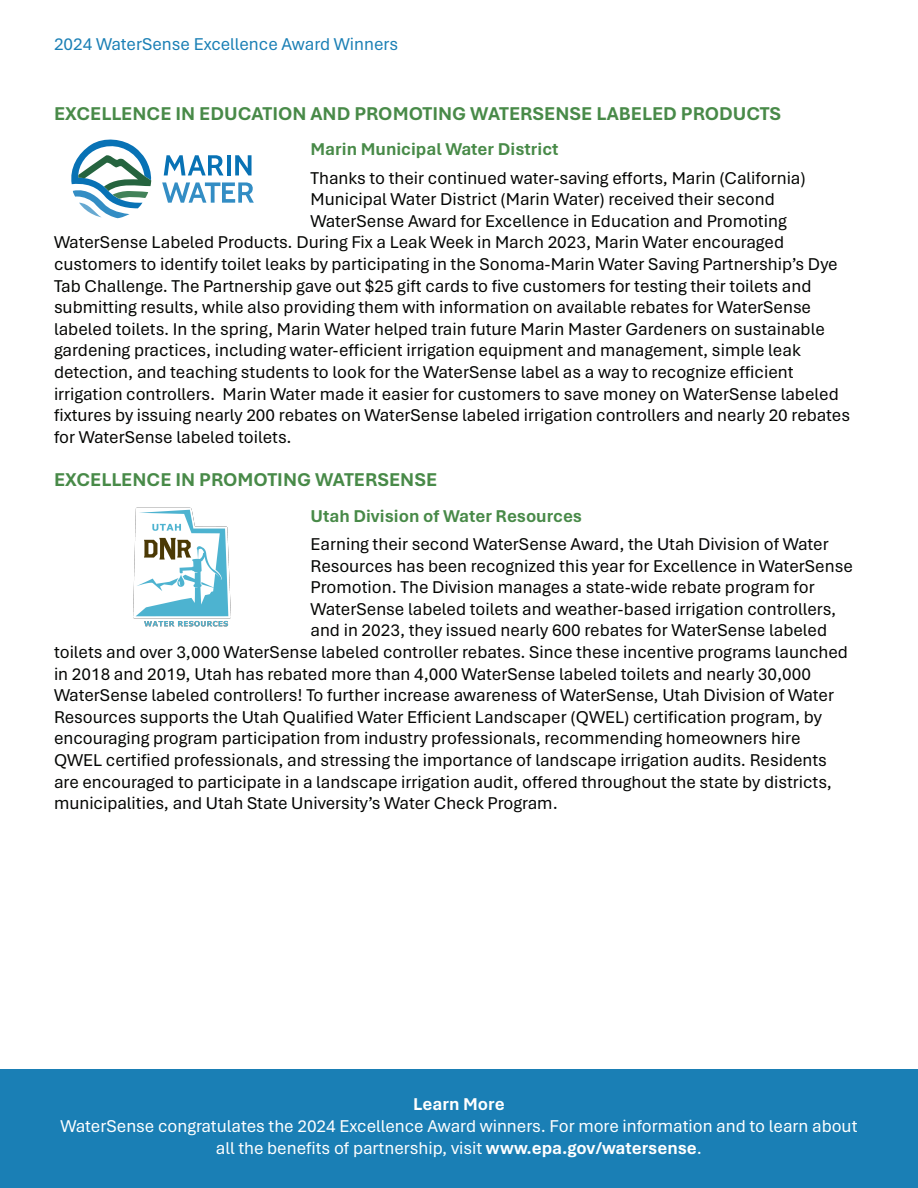
<style>
.page{position:relative;width:918px;height:1188px;background:#fff}
.page>*{position:absolute;margin:0;border:0;box-sizing:border-box;transform-origin:0 0}
.t1{font:700 19.5px "Aptos";color:#488a48}
.t2{font:18px "Aptos";color:#040503}
.t3{font:18px/21.6px "Aptos";color:#fff;text-align:center}
.t4{font:700 18px "Aptos";color:#488a48}
.t5{font:18px "Aptos";color:#1a7fb5}
.t6{font:700 18px "Aptos";color:#fff}
.s1{font-weight:700}
</style>
<div class="page">
<div style="left:0;top:1069px;width:918px;height:119px;background:#1a7fb5"></div>
<svg style="left:71px;top:140px;width:80px;height:78px"></svg>
<svg style="left:164px;top:155px;width:60px;height:20px"></svg>
<hr style="left:227px;top:155px;width:4px;height:20px;background:#0872b5">
<svg style="left:235px;top:155px;width:17px;height:20px"></svg>
<svg style="left:162px;top:182px;width:92px;height:21px"></svg>
<img style="left:133px;top:507px;width:98px;height:120px">
<p class="t5" style="left:54px;top:32px;width:346px">2024 WaterSense Excellence Award Winners</p>
<p class="t1" style="left:54px;top:100px;width:729px">EXCELLENCE IN EDUCATION AND PROMOTING WATERSENSE LABELED PRODUCTS</p>
<p class="t4" style="left:310px;top:137px;width:250px">Marin Municipal Water District</p>
<p class="t2" style="left:310px;top:165px;width:497px">Thanks to their continued water-saving efforts, Marin (California)</p>
<p class="t2" style="left:310px;top:187px;width:466px">Municipal Water District (Marin Water) received their second</p>
<p class="t2" style="left:310px;top:209px;width:478px">WaterSense Award for Excellence in Education and Promoting</p>
<p class="t2" style="left:54px;top:230px;width:732px">WaterSense Labeled Products. During Fix a Leak Week in March 2023, Marin Water encouraged</p>
<p class="t2" style="left:54px;top:252px;width:785px">customers to identify toilet leaks by participating in the Sonoma-Marin Water Saving Partnership’s Dye</p>
<p class="t2" style="left:54px;top:273px;width:759px">Tab Challenge. The Partnership gave out $25 gift cards to five customers for testing their toilets and</p>
<p class="t2" style="left:54px;top:295px;width:759px">submitting results, while also providing them with information on available rebates for WaterSense</p>
<p class="t2" style="left:54px;top:317px;width:772px">labeled toilets. In the spring, Marin Water helped train future Marin Master Gardeners on sustainable</p>
<p class="t2" style="left:54px;top:338px;width:748px">gardening practices, including water-efficient irrigation equipment and management, simple leak</p>
<p class="t2" style="left:54px;top:360px;width:741px">detection, and teaching students to look for the WaterSense label as a way to recognize efficient</p>
<p class="t2" style="left:54px;top:381px;width:786px">irrigation controllers. Marin Water made it easier for customers to save money on WaterSense labeled</p>
<p class="t2" style="left:54px;top:403px;width:798px">fixtures by issuing nearly 200 rebates on WaterSense labeled irrigation controllers and nearly 20 rebates</p>
<p class="t2" style="left:54px;top:425px;width:239px">for WaterSense labeled toilets.</p>
<p class="t1" style="left:54px;top:467px;width:385px">EXCELLENCE IN PROMOTING WATERSENSE</p>
<p class="t4" style="left:310px;top:503px;width:273px">Utah Division of Water Resources</p>
<p class="t2" style="left:310px;top:532px;width:520px">Earning their second WaterSense Award, the Utah Division of Water</p>
<p class="t2" style="left:310px;top:553px;width:544px">Resources has been recognized this year for Excellence in WaterSense</p>
<p class="t2" style="left:310px;top:575px;width:506px">Promotion. The Division manages a state-wide rebate program for</p>
<p class="t2" style="left:310px;top:597px;width:527px">WaterSense labeled toilets and weather-based irrigation controllers,</p>
<p class="t2" style="left:310px;top:618px;width:518px">and in 2023, they issued nearly 600 rebates for WaterSense labeled</p>
<p class="t2" style="left:54px;top:640px;width:796px">toilets and over 3,000 WaterSense labeled controller rebates. Since these incentive programs launched</p>
<p class="t2" style="left:54px;top:661px;width:759px">in 2018 and 2019, Utah has rebated more than 4,000 WaterSense labeled toilets and nearly 30,000</p>
<p class="t2" style="left:54px;top:683px;width:782px">WaterSense labeled controllers! To further increase awareness of WaterSense, Utah Division of Water</p>
<p class="t2" style="left:54px;top:705px;width:769px">Resources supports the Utah Qualified Water Efficient Landscaper (QWEL) certification program, by</p>
<p class="t2" style="left:54px;top:726px;width:748px">encouraging program participation from industry professionals, recommending homeowners hire</p>
<p class="t2" style="left:54px;top:748px;width:775px">QWEL certified professionals, and stressing the importance of landscape irrigation audits. Residents</p>
<p class="t2" style="left:54px;top:769px;width:780px">are encouraged to participate in a landscape irrigation audit, offered throughout the state by districts,</p>
<p class="t2" style="left:54px;top:791px;width:505px">municipalities, and Utah State University’s Water Check Program.</p>
<p class="t6" style="left:413px;top:1092px;width:93px">Learn More</p>
<p class="t3" style="left:61px;top:1115px;width:798px">WaterSense congratulates the 2024 Excellence Award winners. For more information and to learn about all the benefits of partnership, visit <span class="s1">www.epa.gov/watersense</span>.</p>
</div>
